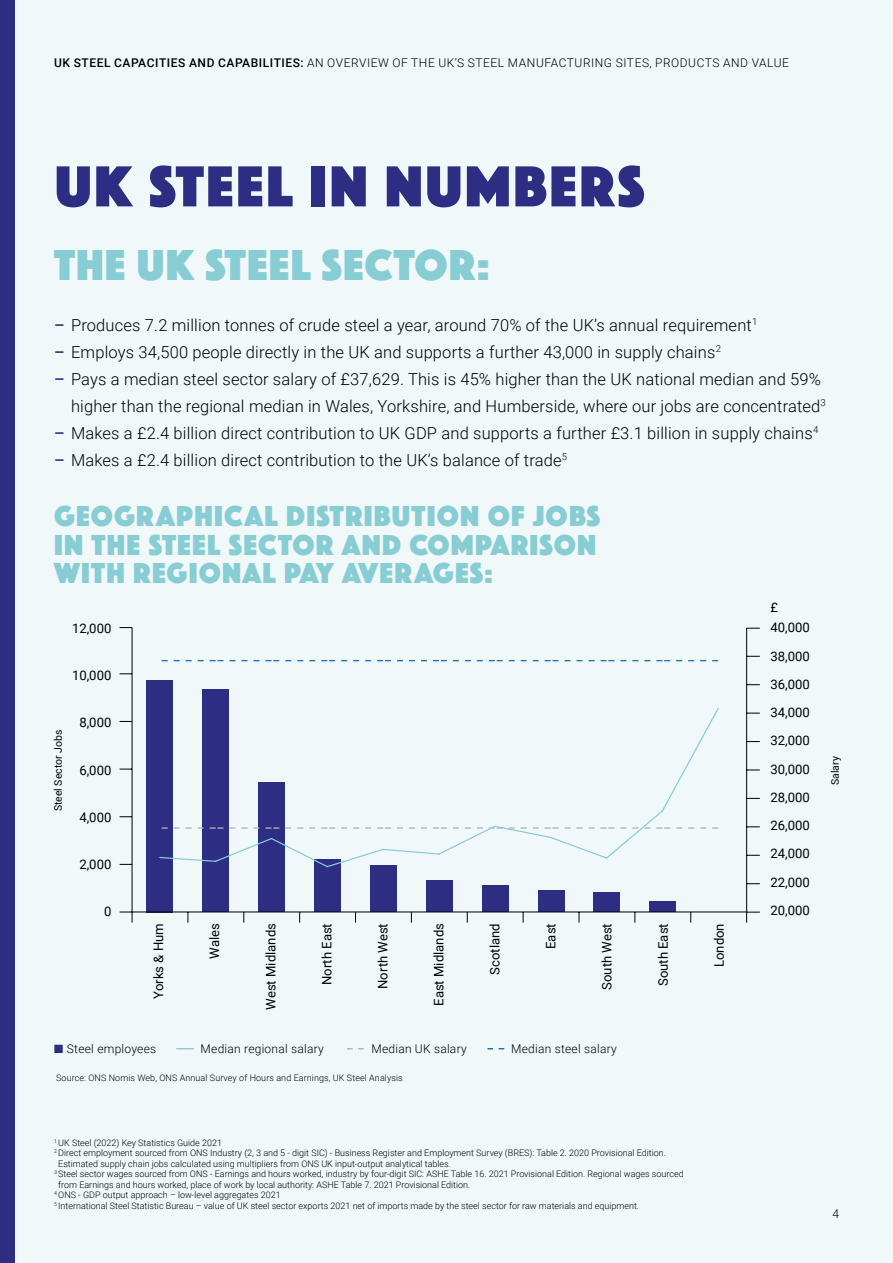
<style>
.page{position:relative;width:893px;height:1263px;background:#f0f8f9}
.page>*{position:absolute;margin:0;border:0;box-sizing:border-box;transform-origin:0 0}
.t1{font:60px "Phosphate Solid";letter-spacing:.04em;color:#2d2e83}
.t2{font:45px "Phosphate Solid";letter-spacing:.025em;color:#88cdd3}
.t3{font:30px/28.5px "Phosphate Solid";letter-spacing:.04em;color:#88cdd3}
.t4{font:300 16.5px/27px "Roboto";letter-spacing:.01em;color:#000;text-align:right}
.t5{font:13.05px/28.2px "Roboto";color:#000}
.t6{font:300 12px "Roboto";letter-spacing:.045em;color:#000}
.t7{font:300 12px "Roboto";letter-spacing:.02em;color:#000}
.t8{font:10.5px "Roboto";color:#000}
.t9{font:300 9px "Roboto";color:#000}
.s1{font-weight:500}
.s2{font-weight:500;color:#2d2e83}
.s3{color:#2d2e83}
</style>
<div class="page">
<div style="left:0;top:0;width:14px;height:1263px;background:#2d2e83"></div>
<hr style="left:746px;top:628px;width:1px;height:284px;background:#000">
<svg style="left:747px;top:883px;width:13px;height:1px"></svg>
<svg style="left:747px;top:855px;width:13px;height:1px"></svg>
<svg style="left:747px;top:826px;width:13px;height:1px"></svg>
<svg style="left:747px;top:798px;width:13px;height:1px"></svg>
<svg style="left:747px;top:770px;width:13px;height:1px"></svg>
<svg style="left:747px;top:741px;width:13px;height:1px"></svg>
<svg style="left:747px;top:713px;width:13px;height:1px"></svg>
<svg style="left:747px;top:684px;width:13px;height:1px"></svg>
<svg style="left:747px;top:656px;width:13px;height:1px"></svg>
<svg style="left:177px;top:1048px;width:16px;height:1px"></svg>
<svg style="left:347px;top:1048px;width:17px;height:1px"></svg>
<svg style="left:487px;top:1048px;width:17px;height:1px"></svg>
<hr style="left:132px;top:627px;width:1px;height:285px;background:#000">
<svg style="left:120px;top:864px;width:12px;height:1px"></svg>
<svg style="left:120px;top:816px;width:12px;height:1px"></svg>
<svg style="left:120px;top:769px;width:12px;height:1px"></svg>
<svg style="left:120px;top:721px;width:12px;height:1px"></svg>
<svg style="left:120px;top:673px;width:12px;height:1px"></svg>
<div style="left:147px;top:680px;width:26px;height:232px;background:#2d2e83"></div>
<div style="left:202px;top:689px;width:27px;height:223px;background:#2d2e83"></div>
<div style="left:258px;top:782px;width:27px;height:130px;background:#2d2e83"></div>
<div style="left:314px;top:860px;width:27px;height:52px;background:#2d2e83"></div>
<div style="left:370px;top:866px;width:27px;height:46px;background:#2d2e83"></div>
<div style="left:426px;top:881px;width:27px;height:31px;background:#2d2e83"></div>
<div style="left:482px;top:886px;width:27px;height:26px;background:#2d2e83"></div>
<div style="left:538px;top:890px;width:26px;height:22px;background:#2d2e83"></div>
<div style="left:593px;top:892px;width:27px;height:20px;background:#2d2e83"></div>
<div style="left:649px;top:901px;width:27px;height:11px;background:#2d2e83"></div>
<svg style="left:161px;top:660px;width:557px;height:1px"></svg>
<hr style="left:132px;top:912px;width:615px;height:1px;background:#000">
<svg style="left:120px;top:912px;width:13px;height:11px"></svg>
<svg style="left:746px;top:912px;width:14px;height:11px"></svg>
<svg style="left:747px;top:628px;width:13px;height:1px"></svg>
<svg style="left:120px;top:627px;width:12px;height:1px"></svg>
<svg style="left:159px;top:707px;width:560px;height:161px"></svg>
<h3 class="t6" style="left:54px;top:54px;width:736px"><span class="s1">UK STEEL CAPACITIES AND CAPABILITIES:</span> AN OVERVIEW OF THE UK’S STEEL MANUFACTURING SITES, PRODUCTS AND VALUE</h3>
<h1 class="t1" style="left:55px;top:144px;width:591px">UK STEEL IN NUMBERS</h1>
<h2 class="t2" style="left:54px;top:233px;width:437px">THE UK STEEL SECTOR:</h2>
<h3 class="t4" style="left:54px;top:311px;width:705px"><span class="s2">–</span> Produces 7.2 million tonnes of crude steel a year, around 70% of the UK’s annual requirement<sup>1</sup></h3>
<h3 class="t4" style="left:54px;top:338px;width:668px"><span class="s2">–</span> Employs 34,500 people directly in the UK and supports a further 43,000 in supply chains<sup>2</sup></h3>
<h3 class="t4" style="left:54px;top:365px;width:773px"><span class="s2">–</span> Pays a median steel sector salary of £37,629. This is 45% higher than the UK national median and 59% higher than the regional median in Wales, Yorkshire, and Humberside, where our jobs are concentrated<sup>3</sup></h3>
<h3 class="t4" style="left:54px;top:419px;width:766px"><span class="s2">–</span> Makes a £2.4 billion direct contribution to UK GDP and supports a further £3.1 billion in supply chains<sup>4</sup></h3>
<h3 class="t4" style="left:54px;top:446px;width:515px"><span class="s2">–</span> Makes a £2.4 billion direct contribution to the UK’s balance of trade<sup>5</sup></h3>
<h3 class="t3" style="left:54px;top:500px;width:548px">GEOGRAPHICAL DISTRIBUTION OF JOBS<br>IN THE STEEL SECTOR AND COMPARISON<br>WITH REGIONAL PAY AVERAGES:</h3>
<p class="t8" style="left:51px;top:811px;width:83px;rotate:-90deg">Steel Sector Jobs</p>
<h3 class="t5" style="left:72px;top:613px;width:41px">12,000</h3>
<h3 class="t5" style="left:72px;top:661px;width:41px">10,000</h3>
<h3 class="t5" style="left:79px;top:708px;width:34px">8,000</h3>
<h3 class="t5" style="left:79px;top:755px;width:34px">6,000</h3>
<h3 class="t5" style="left:79px;top:802px;width:34px">4,000</h3>
<h3 class="t5" style="left:79px;top:850px;width:34px">2,000</h3>
<h3 class="t5" style="left:104px;top:897px;width:9px">0</h3>
<h3 class="t5" style="left:144px;top:999px;width:77px;rotate:-90deg">Yorks &amp; Hum</h3>
<h3 class="t5" style="left:200px;top:959px;width:37px;rotate:-90deg">Wales</h3>
<h3 class="t5" style="left:256px;top:1010px;width:88px;rotate:-90deg">West Midlands</h3>
<h3 class="t5" style="left:312px;top:985px;width:63px;rotate:-90deg">North East</h3>
<h3 class="t5" style="left:368px;top:989px;width:67px;rotate:-90deg">North West</h3>
<h3 class="t5" style="left:424px;top:1006px;width:84px;rotate:-90deg">East Midlands</h3>
<h3 class="t5" style="left:480px;top:975px;width:53px;rotate:-90deg">Scotland</h3>
<h3 class="t5" style="left:536px;top:949px;width:27px;rotate:-90deg">East</h3>
<h3 class="t5" style="left:592px;top:990px;width:68px;rotate:-90deg">South West</h3>
<h3 class="t5" style="left:648px;top:986px;width:64px;rotate:-90deg">South East</h3>
<h3 class="t5" style="left:704px;top:967px;width:45px;rotate:-90deg">London</h3>
<h3 class="t7" style="left:54px;top:1040px;width:104px"><span class="s3">■</span> Steel employees</h3>
<h3 class="t7" style="left:201px;top:1040px;width:125px">Median regional salary</h3>
<h3 class="t7" style="left:371px;top:1040px;width:97px">Median UK salary</h3>
<h3 class="t7" style="left:511px;top:1040px;width:107px">Median steel salary</h3>
<p class="t9" style="left:56px;top:1071px;width:348px">Source: ONS Nomis Web, ONS Annual Survey of Hours and Earnings, UK Steel Analysis</p>
<p class="t9" style="left:54px;top:1136px;width:169px"><sup>1</sup> UK Steel (2022) Key Statistics Guide 2021</p>
<p class="t9" style="left:54px;top:1147px;width:613px"><sup>2</sup> Direct employment sourced from ONS Industry (2, 3 and 5 - digit SIC) - Business Register and Employment Survey (BRES): Table 2. 2020 Provisional Edition.</p>
<p class="t9" style="left:58px;top:1157px;width:394px">Estimated supply chain jobs calculated using multipliers from ONS UK input-output analytical tables.</p>
<p class="t9" style="left:54px;top:1168px;width:631px"><sup>3</sup> Steel sector wages sourced from ONS - Earnings and hours worked, industry by four-digit SIC: ASHE Table 16. 2021 Provisional Edition. Regional wages sourced</p>
<p class="t9" style="left:58px;top:1178px;width:414px">from Earnings and hours worked, place of work by local authority: ASHE Table 7. 2021 Provisional Edition.</p>
<p class="t9" style="left:54px;top:1189px;width:228px"><sup>4</sup> ONS - GDP output approach – low-level aggregates 2021</p>
<p class="t9" style="left:54px;top:1199px;width:587px"><sup>5</sup> International Steel Statistic Bureau – value of UK steel sector exports 2021 net of imports made by the steel sector for raw materials and equipment.</p>
<h3 class="t5" style="left:770px;top:597px;width:41px;line-height:20.4px">£<br>40,000</h3>
<h3 class="t5" style="left:770px;top:641px;width:41px;text-align:justify">38,000<br>36,000<br>34,000<br>32,000<br>30,000<br>28,000<br>26,000<br>24,000<br>22,000<br>20,000</h3>
<p class="t8" style="left:828px;top:785px;width:30px;rotate:-90deg">Salary</p>
<h3 class="t7" style="left:832px;top:1205px;width:8px">4</h3>
</div>
